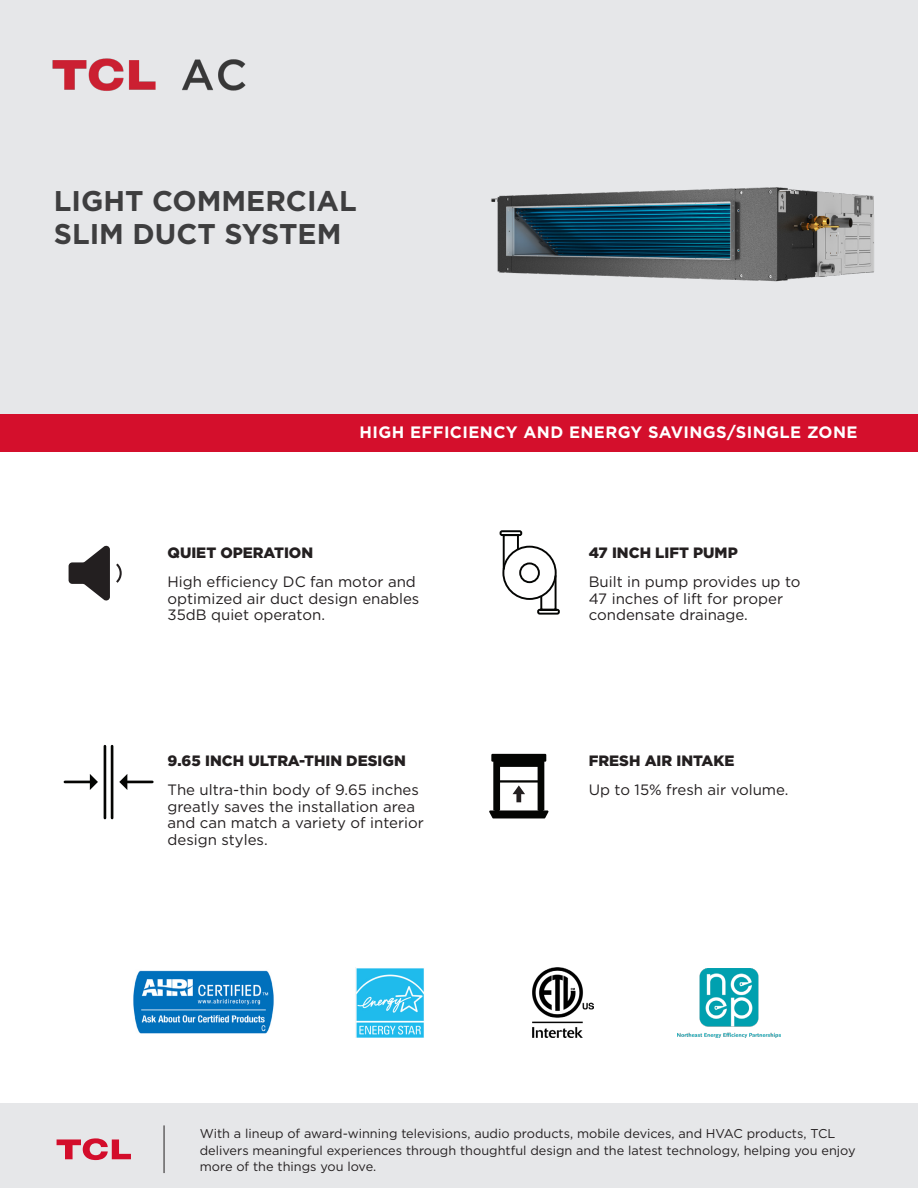
<style>
.page{position:relative;width:918px;height:1188px;background:#fff}
.page>*{position:absolute;margin:0;border:0;box-sizing:border-box;transform-origin:0 0}
.t1{font:700 28.5px "Gotham";color:#3e3e3f}
.t2{font:700 16.5px "Gotham";letter-spacing:.025em;color:#fff}
.t3{font:15px/16.5px "Gotham";color:#231f20}
.t4{font:900 15px "Gotham";color:#231f20}
.t5{font:12.75px/16.5px "Gotham";color:#231f20}
</style>
<div class="page">
<div style="left:0;top:1104px;width:918px;height:84px;background:#e6e7e9"></div>
<hr style="left:164px;top:1125px;width:1px;height:48px;background:#231f20">
<svg style="left:57px;top:1138px;width:74px;height:22px"></svg>
<div style="left:0;top:0;width:918px;height:432px;background:#e6e7e9"></div>
<div style="left:0;top:414px;width:918px;height:38px;background:#d40f2c"></div>
<img style="left:52px;top:58px;width:194px;height:33px">
<img style="left:491px;top:187px;width:383px;height:95px">
<svg style="left:489px;top:754px;width:60px;height:64px"></svg>
<svg style="left:69px;top:545px;width:53px;height:56px"></svg>
<img style="left:133px;top:970px;width:141px;height:64px">
<img style="left:356px;top:968px;width:68px;height:70px">
<img style="left:533px;top:967px;width:61px;height:71px">
<img style="left:677px;top:969px;width:103px;height:69px">
<svg style="left:499px;top:530px;width:61px;height:85px"></svg>
<hr style="left:104px;top:746px;width:2px;height:72px;background:#040503">
<hr style="left:65px;top:781px;width:26px;height:2px;background:#040503">
<svg style="left:90px;top:774px;width:8px;height:16px"></svg>
<hr style="left:126px;top:781px;width:26px;height:2px;background:#040503">
<svg style="left:119px;top:774px;width:8px;height:16px"></svg>
<hr style="left:111px;top:746px;width:2px;height:72px;background:#040503">
<p class="t1" style="left:54px;top:182px;width:304px">LIGHT COMMERCIAL</p>
<p class="t1" style="left:54px;top:215px;width:289px">SLIM DUCT SYSTEM</p>
<p class="t2" style="left:360px;top:421px;width:500px">HIGH EFFICIENCY AND ENERGY SAVINGS/SINGLE ZONE</p>
<p class="t4" style="left:168px;top:542px;width:147px">QUIET OPERATION</p>
<p class="t3" style="left:168px;top:573px;width:253px">High efficiency DC fan motor and optimized air duct design enables<br>35dB quiet operaton.</p>
<p class="t4" style="left:168px;top:750px;width:240px">9.65 INCH ULTRA-THIN DESIGN</p>
<p class="t3" style="left:168px;top:781px;width:258px">The ultra-thin body of 9.65 inches greatly saves the installation area and can match a variety of interior design styles.</p>
<p class="t4" style="left:589px;top:542px;width:150px">47 INCH LIFT PUMP</p>
<p class="t3" style="left:589px;top:573px;width:213px">Built in pump provides up to<br>47 inches of lift for proper condensate drainage.</p>
<p class="t4" style="left:589px;top:750px;width:147px">FRESH AIR INTAKE</p>
<p class="t3" style="left:589px;top:781px;width:201px">Up to 15% fresh air volume.</p>
<p class="t5" style="left:200px;top:1125px;width:657px">With a lineup of award-winning televisions, audio products, mobile devices, and HVAC products, TCL delivers meaningful experiences through thoughtful design and the latest technology, helping you enjoy more of the things you love.</p>
</div>
